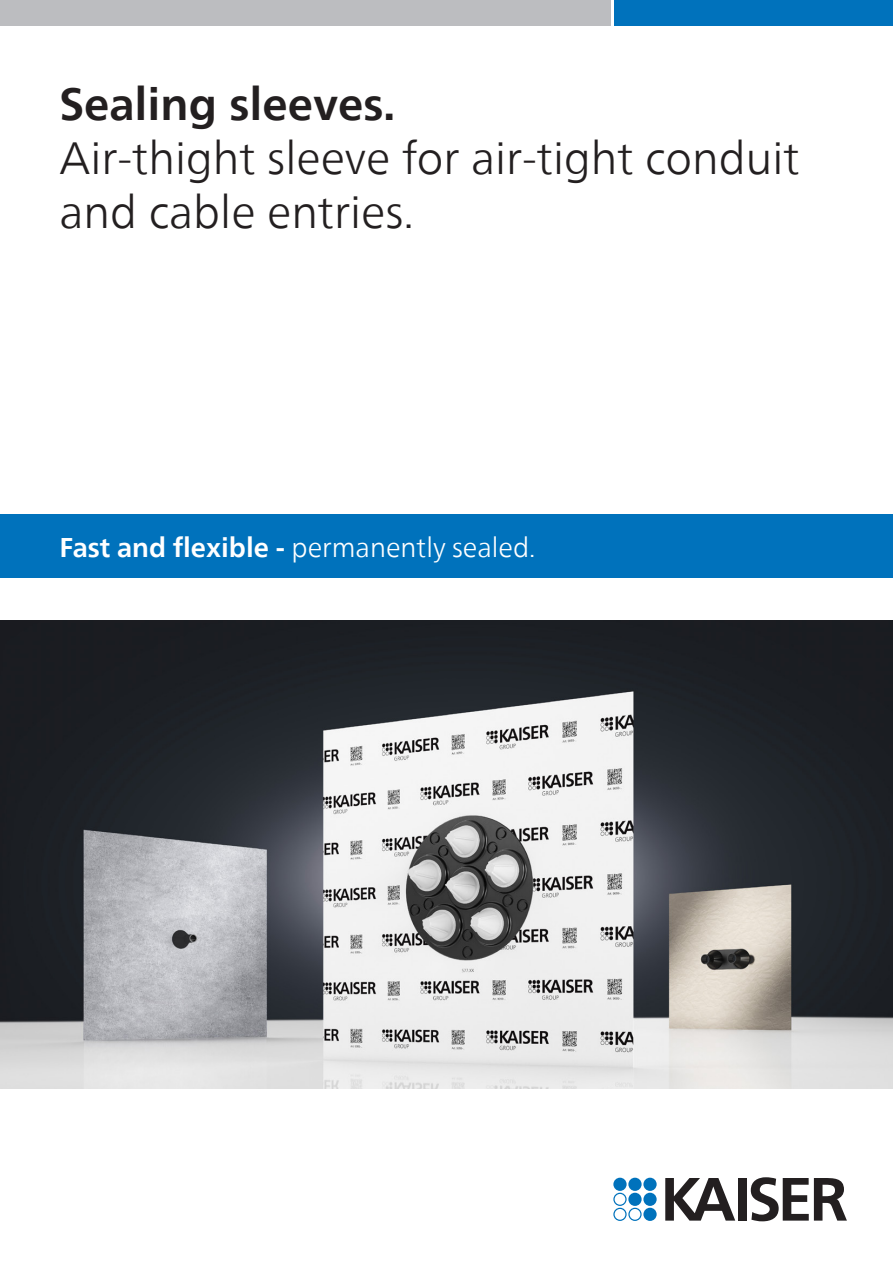
<style>
.page{position:relative;width:893px;height:1263px;background:#fff}
.page>*{position:absolute;margin:0;border:0;box-sizing:border-box;transform-origin:0 0}
.Head{font:300 45px/54px "Neue Frutiger World";color:#231f20}
.Head-2{font:700 45px "Neue Frutiger World";color:#231f20}
.t1{font:300 27px "Neue Frutiger World";color:#fff}
.s1{font-weight:700}
</style>
<div class="page">
<img style="left:0;top:621px;width:893px;height:468px">
<hr style="left:892px;top:30px;width:1px;height:592px;background:#d1d2d4">
<div style="left:614px;top:0;width:279px;height:26px;background:#0072bc"></div>
<div style="left:643px;top:1193px;width:14px;height:13px;background:#0072bc;border-radius:50%"></div>
<div style="left:628px;top:1178px;width:14px;height:13px;background:#0072bc;border-radius:50%"></div>
<div style="left:643px;top:1178px;width:14px;height:13px;background:#0072bc;border-radius:50%"></div>
<div style="left:613px;top:1178px;width:14px;height:13px;background:#0072bc;border-radius:50%"></div>
<div style="left:643px;top:1208px;width:14px;height:13px;background:#0072bc;border-radius:50%"></div>
<svg style="left:613px;top:1193px;width:29px;height:28px"></svg>
<div style="left:738px;top:1178px;width:8px;height:42px;background:#231f20"></div>
<svg style="left:751px;top:1177px;width:96px;height:44px"></svg>
<svg style="left:665px;top:1178px;width:70px;height:42px"></svg>
<div style="left:0;top:0;width:610px;height:26px;background:#bcbdc0"></div>
<div style="left:0;top:514px;width:893px;height:64px;background:#0072bc"></div>
<p class="Head-2" style="left:60px;top:64px;width:337px">Sealing sleeves.</p>
<p class="Head" style="left:60px;top:131px;width:742px">Air-thight sleeve for air-tight conduit and cable entries.</p>
<p class="t1" style="left:60px;top:526px;width:478px"><span class="s1">Fast and flexible -</span> permanently sealed.</p>
</div>
